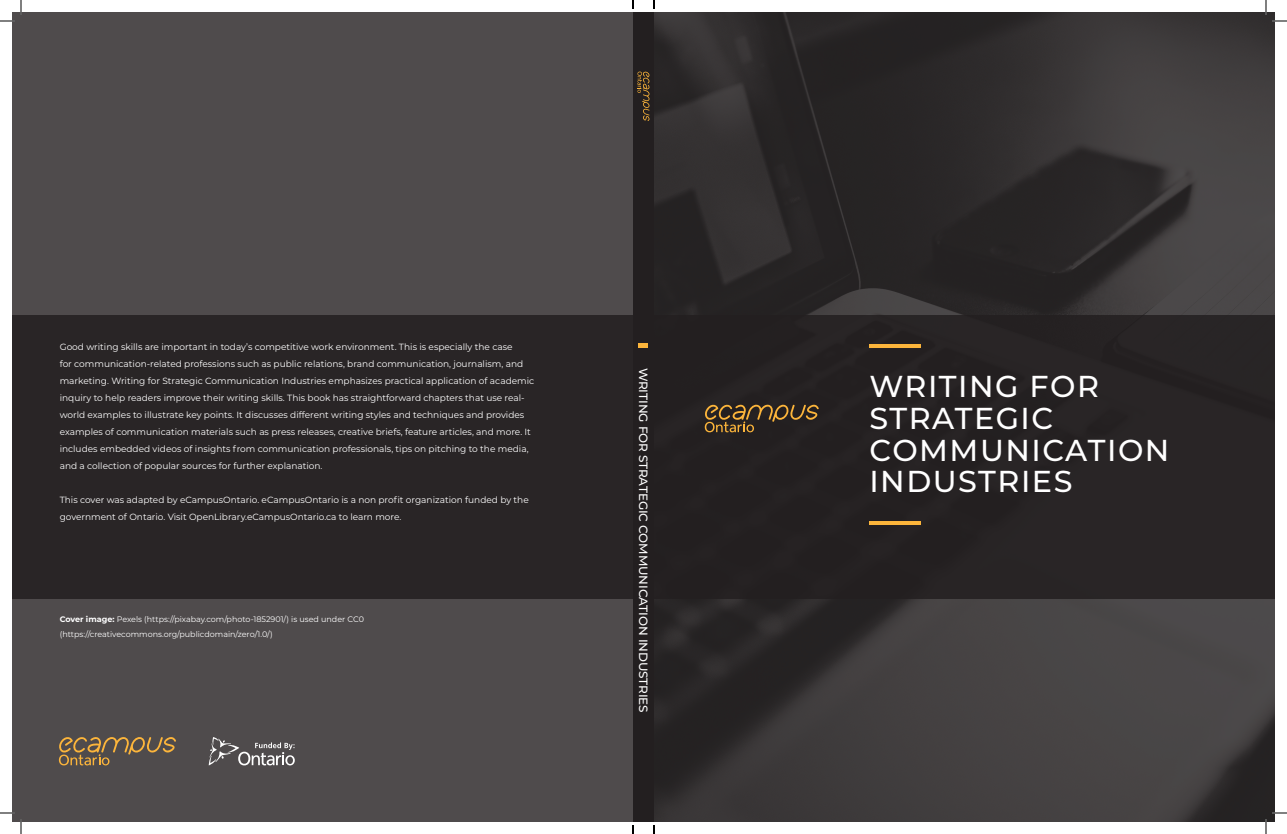
<style>
.page{position:relative;width:1287px;height:834px;background:#fff}
.page>*{position:absolute;margin:0;border:0;box-sizing:border-box;transform-origin:0 0}
.t1{font:500 30.2px/31.7px "Montserrat";letter-spacing:.05em;color:#fff}
.t2{font:500 12px "Montserrat";letter-spacing:-.01em;color:#fff}
.t3{font:9px/17px "Montserrat";color:#fff}
.t4{font:8px/15px "Montserrat";color:#fff}
.s1{font-weight:700}
</style>
<div class="page">
<svg style="left:654px;top:12px;width:621px;height:810px;background:#373434"></svg>
<div style="left:12px;top:12px;width:630px;height:810px;background:#4f4b4c"></div>
<div style="left:648px;top:315px;width:627px;height:283px;background:#231f20"></div>
<div style="left:12px;top:315px;width:625px;height:283px;background:#231f20"></div>
<svg style="left:704px;top:404px;width:115px;height:28px"></svg>
<hr style="left:869px;top:344px;width:51px;height:4px;background:#fcb53b">
<hr style="left:869px;top:521px;width:51px;height:4px;background:#fcb53b">
<div style="left:633px;top:12px;width:21px;height:810px;background:#231f20"></div>
<svg style="left:637px;top:71px;width:13px;height:50px"></svg>
<svg style="left:639px;top:344px;width:9px;height:4px"></svg>
<svg style="left:59px;top:737px;width:117px;height:28px"></svg>
<svg style="left:209px;top:737px;width:86px;height:28px"></svg>
<svg style="left:0;top:0;width:22px;height:22px"></svg>
<svg style="left:0;top:812px;width:22px;height:22px"></svg>
<svg style="left:1265px;top:0;width:22px;height:22px"></svg>
<svg style="left:1265px;top:812px;width:22px;height:22px"></svg>
<svg style="left:632px;top:0;width:2px;height:9px"></svg>
<svg style="left:632px;top:825px;width:2px;height:9px"></svg>
<svg style="left:653px;top:0;width:2px;height:9px"></svg>
<svg style="left:653px;top:825px;width:2px;height:9px"></svg>
<p class="t3" style="left:60px;top:338px;width:476px">Good writing skills are important in today’s competitive work environment. This is especially the case<br>for communication-related professions such as public relations, brand communication, journalism, and marketing. Writing for Strategic Communication Industries emphasizes practical application of academic inquiry to help readers improve their writing skills. This book has straightforward chapters that use real&shy;world examples to illustrate key points. It discusses different writing styles and techniques and provides examples of communication materials such as press releases, creative briefs, feature articles, and more. It includes embedded videos of insights from communication professionals, tips on pitching to the media, and a collection of popular sources for further explanation.</p>
<p class="t3" style="left:60px;top:491px;width:471px">This cover was adapted by eCampusOntario. eCampusOntario is a non profit organization funded by the government of Ontario. Visit OpenLibrary.eCampusOntario.ca to learn more.</p>
<p class="t4" style="left:60px;top:611px;width:306px"><span class="s1">Cover image:</span> Pexels (https://pixabay.com/photo-1852901/) is used under CC0 (https://creativecommons.org/publicdomain/zero/1.0/)</p>
<h2 class="t2" style="left:652px;top:368px;width:347px;rotate:90deg">WRITING FOR STRATEGIC COMMUNICATION INDUSTRIES</h2>
<h1 class="t1" style="left:869px;top:370px;width:302px">WRITING FOR<br>STRATEGIC<br>COMMUNICATION<br>INDUSTRIES</h1>
</div>
